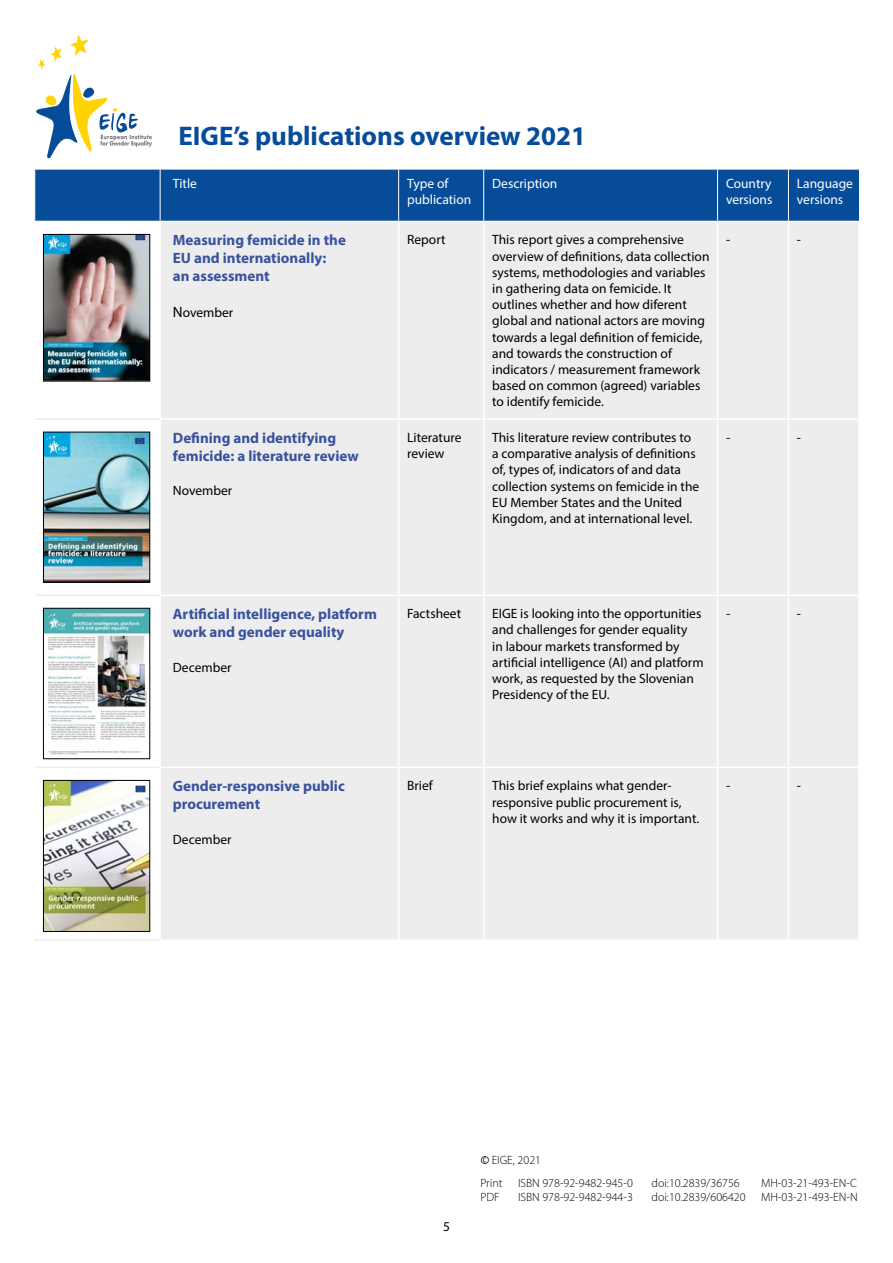
<style>
.page{position:relative;width:893px;height:1263px;background:#fff}
.page>*{position:absolute;margin:0;border:0;box-sizing:border-box;transform-origin:0 0}
.t1{font:700 27px "Myriad Pro";color:#064c98}
.t2{font:700 15px/18px "Myriad Pro";color:#38529d}
.cell_text{font:13.5px/16.2px "Myriad Pro";color:#000}
.t3{font:13.5px/16.2px "Myriad Pro";color:#fff}
.cell_1{font:13.5px "Myriad Pro";color:#000}
.t4{font:300 12px "Myriad Pro";color:#000}
.s1{font-size:15px}
.s2{font-family:"Trebuchet MS";font-weight:400}
</style>
<div class="page">
<div style="left:36px;top:170px;width:823px;height:51px;background:#064c98"></div>
<div style="left:161px;top:222px;width:697px;height:717px;background:#ededed"></div>
<hr style="left:159px;top:418px;width:240px;height:2px;background:#fff">
<hr style="left:399px;top:418px;width:85px;height:2px;background:#fff">
<hr style="left:484px;top:418px;width:234px;height:2px;background:#fff">
<hr style="left:718px;top:418px;width:70px;height:2px;background:#fff">
<hr style="left:788px;top:418px;width:72px;height:2px;background:#fff">
<hr style="left:159px;top:594px;width:240px;height:2px;background:#fff">
<hr style="left:399px;top:594px;width:85px;height:2px;background:#fff">
<hr style="left:484px;top:594px;width:234px;height:2px;background:#fff">
<hr style="left:718px;top:594px;width:70px;height:2px;background:#fff">
<hr style="left:788px;top:594px;width:72px;height:2px;background:#fff">
<hr style="left:159px;top:767px;width:240px;height:1px;background:#fff">
<hr style="left:399px;top:767px;width:85px;height:1px;background:#fff">
<hr style="left:484px;top:767px;width:234px;height:1px;background:#fff">
<hr style="left:718px;top:767px;width:70px;height:1px;background:#fff">
<hr style="left:788px;top:767px;width:72px;height:1px;background:#fff">
<hr style="left:398px;top:222px;width:1px;height:196px;background:#fff">
<hr style="left:483px;top:222px;width:1px;height:196px;background:#fff">
<hr style="left:717px;top:222px;width:1px;height:196px;background:#fff">
<hr style="left:788px;top:222px;width:1px;height:196px;background:#fff">
<hr style="left:398px;top:420px;width:1px;height:174px;background:#fff">
<hr style="left:483px;top:420px;width:1px;height:174px;background:#fff">
<hr style="left:717px;top:420px;width:1px;height:174px;background:#fff">
<hr style="left:788px;top:420px;width:1px;height:174px;background:#fff">
<hr style="left:398px;top:596px;width:1px;height:171px;background:#fff">
<hr style="left:483px;top:596px;width:1px;height:171px;background:#fff">
<hr style="left:717px;top:596px;width:1px;height:171px;background:#fff">
<hr style="left:788px;top:596px;width:1px;height:171px;background:#fff">
<hr style="left:398px;top:768px;width:1px;height:171px;background:#fff">
<hr style="left:483px;top:768px;width:1px;height:171px;background:#fff">
<hr style="left:717px;top:768px;width:1px;height:171px;background:#fff">
<hr style="left:788px;top:768px;width:1px;height:171px;background:#fff">
<hr style="left:160px;top:170px;width:1px;height:51px;background:#fff">
<hr style="left:398px;top:170px;width:1px;height:51px;background:#fff">
<hr style="left:483px;top:170px;width:1px;height:51px;background:#fff">
<hr style="left:717px;top:170px;width:1px;height:51px;background:#fff">
<hr style="left:788px;top:170px;width:1px;height:51px;background:#fff">
<hr style="left:36px;top:418px;width:123px;height:2px;background:#ededed">
<hr style="left:36px;top:594px;width:123px;height:2px;background:#ededed">
<hr style="left:36px;top:767px;width:123px;height:1px;background:#ededed">
<hr style="left:34px;top:939px;width:125px;height:2px;background:#ededed">
<svg style="left:36px;top:35px;width:116px;height:123px"></svg>
<img style="left:45px;top:236px;width:103px;height:143px">
<div style="left:43px;top:234px;width:107px;height:147px;border:1px solid #000"></div>
<img style="left:45px;top:434px;width:103px;height:146px">
<div style="left:43px;top:432px;width:107px;height:150px;border:1px solid #000"></div>
<img style="left:45px;top:610px;width:103px;height:145px">
<div style="left:43px;top:608px;width:107px;height:151px;border:1px solid #000"></div>
<img style="left:45px;top:782px;width:103px;height:148px">
<div style="left:43px;top:780px;width:107px;height:152px;border:1px solid #000"></div>
<p class="t1" style="left:179px;top:119px;width:409px">EIGE’s publications overview 2021</p>
<p class="t3" style="left:173px;top:175px;width:26px">Title</p>
<p class="t3" style="left:407px;top:175px;width:66px">Type of publication</p>
<p class="t3" style="left:492px;top:175px;width:67px">Description</p>
<p class="t3" style="left:726px;top:175px;width:48px">Country versions</p>
<p class="t3" style="left:797px;top:175px;width:57px">Language versions</p>
<p class="t2" style="left:173px;top:231px;width:175px">Measuring femicide in the<br>EU and internationally: an assessment</p>
<p class="cell_1" style="left:173px;top:305px;width:62px"><span class="s1">N</span>ovember</p>
<p class="cell_text" style="left:407px;top:231px;width:40px">Report</p>
<p class="cell_text" style="left:492px;top:231px;width:219px">This report gives a comprehensive overview of definitions, data collection systems, methodologies and variables in gathering data on femicide. It outlines whether and how diferent global and national actors are moving towards a legal definition of femicide, and towards the construction of indicators / measurement framework based on common (agreed) variables to identify femicide.</p>
<p class="cell_text" style="left:726px;top:231px;width:6px">-</p>
<p class="cell_text" style="left:797px;top:231px;width:6px">-</p>
<p class="t2" style="left:173px;top:429px;width:187px">Defining and identifying femicide: a literature review</p>
<p class="cell_1" style="left:173px;top:482px;width:61px">November</p>
<p class="cell_text" style="left:407px;top:429px;width:56px">Literature review</p>
<p class="cell_text" style="left:492px;top:429px;width:209px">This literature review contributes to a comparative analysis of definitions of, types of, indicators of and data collection systems on femicide in the EU Member States and the United Kingdom, and at international level.</p>
<p class="cell_text" style="left:726px;top:429px;width:6px">-</p>
<p class="cell_text" style="left:797px;top:429px;width:6px">-</p>
<p class="t2" style="left:173px;top:605px;width:205px">Artificial intelligence, platform work and gender equality</p>
<p class="cell_1" style="left:173px;top:659px;width:60px">December</p>
<p class="t2" style="left:173px;top:777px;width:173px">Gender-responsive public procurement</p>
<p class="cell_1" style="left:173px;top:831px;width:60px">December</p>
<p class="cell_text" style="left:407px;top:605px;width:55px">Factsheet</p>
<p class="cell_text" style="left:492px;top:605px;width:213px">EIGE is looking into the opportunities and challenges for gender equality<br>in labour markets transformed by artificial intelligence (AI) and platform work, as requested by the Slovenian Presidency of the EU.</p>
<p class="cell_text" style="left:726px;top:605px;width:6px">-</p>
<p class="cell_text" style="left:797px;top:605px;width:6px">-</p>
<p class="cell_text" style="left:407px;top:777px;width:27px">Brief</p>
<p class="cell_text" style="left:492px;top:777px;width:209px">This brief explains what gender&shy;responsive public procurement is, how it works and why it is important.</p>
<p class="cell_text" style="left:726px;top:777px;width:6px">-</p>
<p class="cell_text" style="left:797px;top:777px;width:6px">-</p>
<p class="cell_text" style="left:443px;top:1218px;width:8px">5</p>
<p class="t4" style="left:480px;top:1153px;width:62px"><span class="s2">©</span> EIGE, 2021</p>
<p class="t4" style="left:480px;top:1176px;width:24px">Print</p>
<p class="t4" style="left:518px;top:1176px;width:116px">ISBN 978-92-9482-945-0</p>
<p class="t4" style="left:651px;top:1176px;width:90px">doi:10.2839/36756</p>
<p class="t4" style="left:761px;top:1176px;width:98px">MH-03-21-493-EN-C</p>
<p class="t4" style="left:480px;top:1190px;width:21px">PDF</p>
<p class="t4" style="left:518px;top:1190px;width:116px">ISBN 978-92-9482-944-3</p>
<p class="t4" style="left:651px;top:1190px;width:96px">doi:10.2839/606420</p>
<p class="t4" style="left:761px;top:1190px;width:98px">MH-03-21-493-EN-N</p>
</div>
